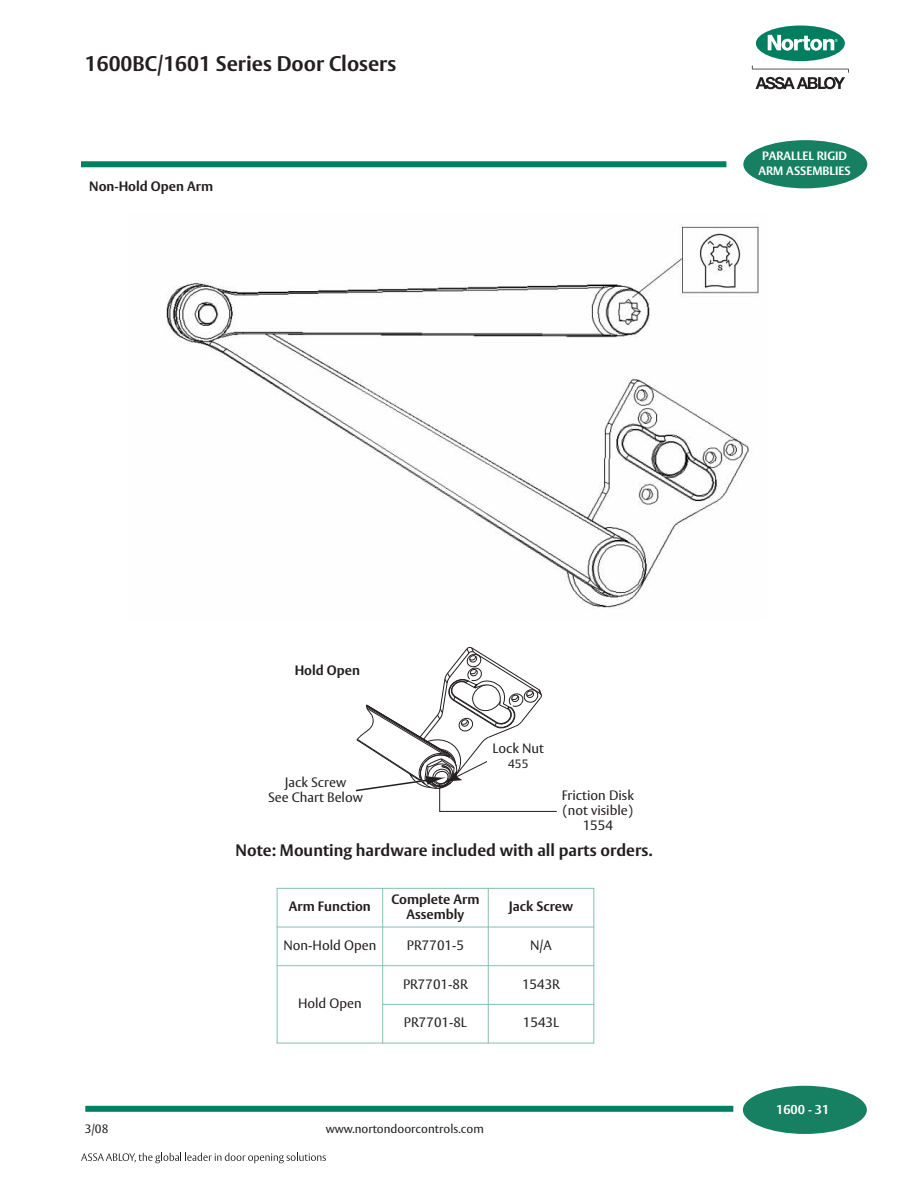
<style>
.page{position:relative;width:918px;height:1188px;background:#fff}
.page>*{position:absolute;margin:0;border:0;box-sizing:border-box;transform-origin:0 0}
.t1{font:700 21px "Vesta";color:#231f20}
.t2{font:700 16.5px "Vesta";color:#231f20}
.t3{font:13.5px/15px "Vesta";color:#231f20;text-align:center}
.t4{font:700 13.5px/15px "Vesta";color:#231f20;text-align:center}
.t5{font:700 12.75px "Vesta";color:#fff}
.t6{font:12px "Vesta";color:#231f20}
.t7{font:700 12px/14.4px "Vesta";color:#fff;text-align:center}
</style>
<div class="page">
<div style="left:741px;top:138px;width:129px;height:53px;background:#188062;border:2px solid #fff;border-radius:50%"></div>
<div style="left:81px;top:161px;width:645px;height:6px;background:#008063"></div>
<svg style="left:752px;top:65px;width:97px;height:24px"></svg>
<div style="left:756px;top:26px;width:89px;height:35px;background:#007f60;border-radius:50%"></div>
<svg style="left:768px;top:35px;width:70px;height:16px"></svg>
<div style="left:740px;top:1083px;width:129px;height:53px;background:#188062;border:2px solid #fff;border-radius:50%"></div>
<div style="left:85px;top:1106px;width:648px;height:6px;background:#008063"></div>
<svg style="left:81px;top:1153px;width:245px;height:10px"></svg>
<img style="left:166px;top:224px;width:593px;height:384px">
<hr style="left:277px;top:888px;width:1px;height:155px;background:#88beb2">
<hr style="left:382px;top:888px;width:1px;height:155px;background:#88beb2">
<hr style="left:488px;top:888px;width:1px;height:155px;background:#88beb2">
<hr style="left:593px;top:888px;width:1px;height:155px;background:#88beb2">
<hr style="left:277px;top:888px;width:317px;height:1px;background:#88beb2">
<hr style="left:277px;top:927px;width:317px;height:1px;background:#88beb2">
<hr style="left:277px;top:965px;width:317px;height:1px;background:#88beb2">
<hr style="left:382px;top:1004px;width:212px;height:1px;background:#88beb2">
<hr style="left:277px;top:1043px;width:317px;height:1px;background:#88beb2">
<svg style="left:355px;top:647px;width:202px;height:165px"></svg>
<h1 class="t1" style="left:85px;top:54px;width:313px">1600BC/1601 Series Door Closers</h1>
<p class="t4" style="left:89px;top:180px;width:125px">Non-Hold Open Arm</p>
<p class="t7" style="left:758px;top:150px;width:94px">PARALLEL RIGID<br>ARM ASSEMBLIES</p>
<p class="t4" style="left:295px;top:664px;width:67px">Hold Open</p>
<p class="t3" style="left:268px;top:776px;width:96px">Jack Screw<br>See Chart Below</p>
<p class="t3" style="left:493px;top:742px;width:53px">Lock Nut</p>
<p class="t6" style="left:508px;top:759px;width:22px">455</p>
<p class="t3" style="left:562px;top:789px;width:74px">Friction Disk (not visible)<br>1554</p>
<p class="t2" style="left:236px;top:843px;width:418px">Note: Mounting hardware included with all parts orders.</p>
<p class="t4" style="left:289px;top:900px;width:83px">Arm Function</p>
<p class="t4" style="left:391px;top:893px;width:90px">Complete Arm<br>Assembly</p>
<p class="t4" style="left:509px;top:900px;width:66px">Jack Screw</p>
<p class="t3" style="left:283px;top:939px;width:94px">Non-Hold Open</p>
<p class="t3" style="left:407px;top:939px;width:58px">PR7701-5</p>
<p class="t3" style="left:530px;top:939px;width:23px">N/A</p>
<p class="t3" style="left:298px;top:997px;width:65px">Hold Open</p>
<p class="t3" style="left:403px;top:978px;width:66px">PR7701-8R</p>
<p class="t3" style="left:522px;top:978px;width:40px">1543R</p>
<p class="t3" style="left:404px;top:1016px;width:64px">PR7701-8L</p>
<p class="t3" style="left:523px;top:1016px;width:38px">1543L</p>
<p class="t6" style="left:85px;top:1124px;width:25px">3/08</p>
<p class="t6" style="left:326px;top:1123px;width:160px">www.nortondoorcontrols.com</p>
<p class="t5" style="left:776px;top:1104px;width:55px">1600 - 31</p>
</div>
